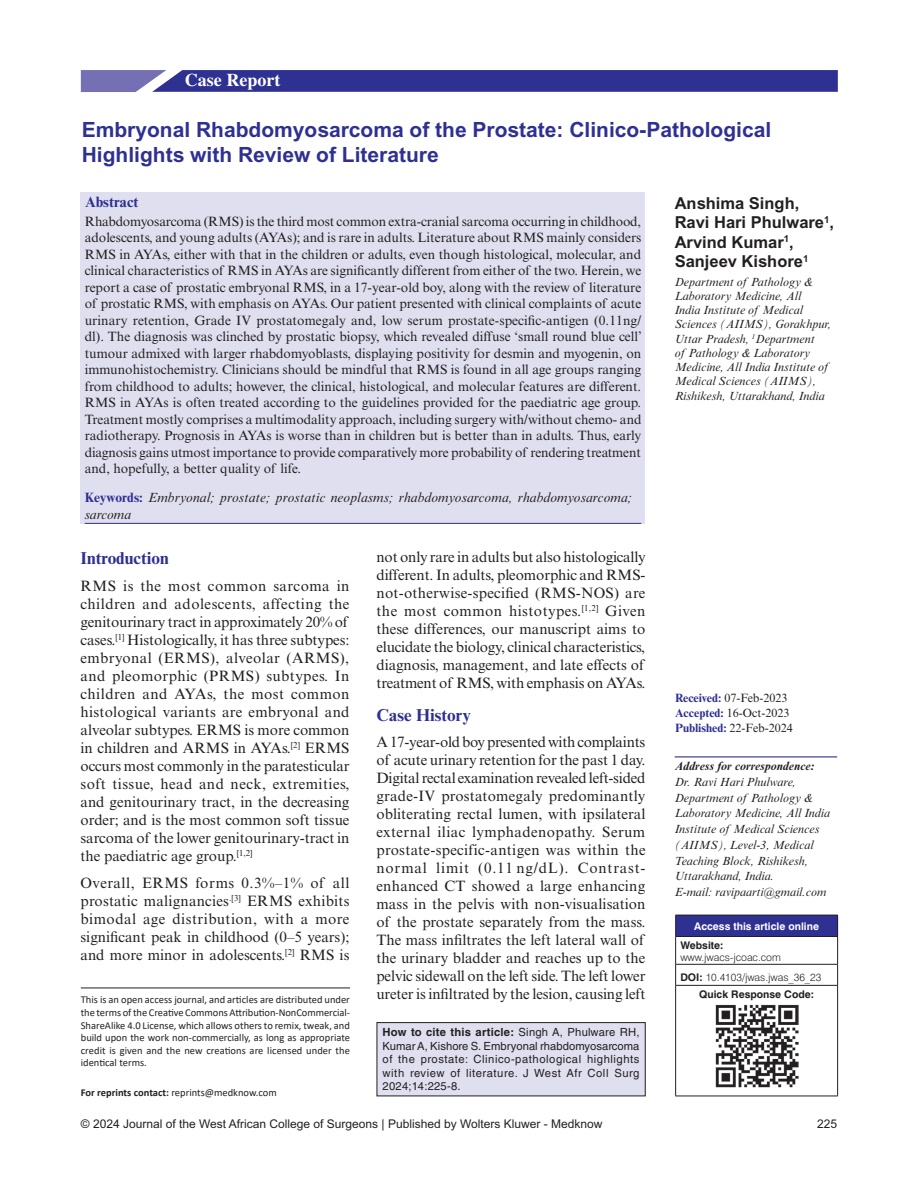
<style>
.page{position:relative;width:918px;height:1188px;background:#fff}
.page>*{position:absolute;margin:0;border:0;box-sizing:border-box;transform-origin:0 0}
.t1{font:700 21px/25px "Arial MT Std";color:#2e3092}
.t2{font:700 18px "Times LT Std";color:#fff}
.t3{font:700 17.25px "Times New Roman MT Std";color:#2e3092}
.t4{font:700 16.5px/19.5px "Arial MT Std";color:#231f20}
.t5{font:15px/18px "Times New Roman MT Std";letter-spacing:-.005em;color:#231f20;text-align:justify}
.t6{font:700 15px "Times New Roman MT Std";color:#2e3092}
.t7{font:13.5px/16.5px "Times New Roman MT Std";color:#231f20;text-align:justify}
.t8{font:italic 13.5px/16.5px "Times New Roman MT Std";letter-spacing:.005em;color:#231f20}
.t9{font:italic 12px/14.2px "Times New Roman MT Std";color:#231f20}
.t10{font:12px "Arial MT Std";color:#231f20}
.t11{font:12px/15px "Times New Roman MT Std";color:#231f20}
.t12{font:italic 700 12px "Times New Roman MT Std";color:#231f20}
.t13{font:11.25px/13.5px "Helvetica LT Std";letter-spacing:.05em;color:#231f20;text-align:justify}
.t14{font:10.5px/12.6px "Calibri";color:#231f20;text-align:justify}
.t15{font:300 10.5px/19.5px "Swiss 721 BT";color:#231f20}
.t16{font:700 10.5px "Swiss 721 BT";color:#231f20}
.t17{font:700 10.5px "Swiss 721 BT";color:#fff}
.s1{font-weight:700;font-style:normal;color:#2e3092}
.s2{font-weight:700}
.s3{font-weight:700;color:#2e3092}
</style>
<div class="page">
<svg style="left:81px;top:70px;width:757px;height:22px;background:#3b3c98"></svg>
<div style="left:81px;top:192px;width:564px;height:32px;background:#e0dfef"></div>
<div style="left:81px;top:203px;width:564px;height:289px;background:#e0dfef"></div>
<div style="left:81px;top:478px;width:564px;height:46px;background:#e0dfef"></div>
<hr style="left:85px;top:523px;width:556px;height:1px;background:#2e3092">
<div style="left:676px;top:915px;width:162px;height:22px;background:#2e3092"></div>
<hr style="left:675px;top:964px;width:163px;height:1px;background:#231f20">
<hr style="left:675px;top:985px;width:163px;height:1px;background:#231f20">
<hr style="left:675px;top:986px;width:1px;height:110px;background:#231f20">
<hr style="left:837px;top:986px;width:1px;height:110px;background:#231f20">
<hr style="left:675px;top:1096px;width:163px;height:1px;background:#231f20">
<hr style="left:675px;top:915px;width:163px;height:1px;background:#231f20">
<svg style="left:675px;top:915px;width:1px;height:70px"></svg>
<svg style="left:837px;top:915px;width:1px;height:70px"></svg>
<hr style="left:675px;top:936px;width:163px;height:1px;background:#231f20">
<img style="left:715px;top:1004px;width:83px;height:84px">
<hr style="left:675px;top:756px;width:162px;height:1px;background:#2e3092">
<div style="left:377px;top:1023px;width:268px;height:73px;background:#e0dfef"></div>
<div style="left:377px;top:1022px;width:268px;height:74px;border:1px solid #231f20"></div>
<hr style="left:81px;top:988px;width:269px;height:1px;background:#231f20">
<p class="t2" style="left:185px;top:70px;width:97px">Case Report</p>
<h1 class="t1" style="left:82px;top:117px;width:691px">Embryonal Rhabdomyosarcoma of the Prostate: Clinico-Pathological<br>Highlights with Review of Literature</h1>
<p class="t6" style="left:85px;top:193px;width:55px">Abstract</p>
<p class="t7" style="left:85px;top:213px;width:559px">Rhabdomyosarcoma (RMS) is the third most common extra-cranial sarcoma occurring in childhood, adolescents, and young adults (AYAs); and is rare in adults. Literature about RMS mainly considers RMS in AYAs, either with that in the children or adults, even though histological, molecular, and clinical characteristics of RMS in AYAs are significantly different from either of the two. Herein, we report a case of prostatic embryonal RMS, in a 17-year-old boy, along with the review of literature of prostatic RMS, with emphasis on AYAs. Our patient presented with clinical complaints of acute urinary retention, Grade IV prostatomegaly and, low serum prostate-specific-antigen (0.11ng/ dl). The diagnosis was clinched by prostatic biopsy, which revealed diffuse ‘small round blue cell’ tumour admixed with larger rhabdomyoblasts, displaying positivity for desmin and myogenin, on immunohistochemistry. Clinicians should be mindful that RMS is found in all age groups ranging from childhood to adults; however, the clinical, histological, and molecular features are different.<br>RMS in AYAs is often treated according to the guidelines provided for the paediatric age group.<br>Treatment mostly comprises a multimodality approach, including surgery with/without chemo- and radiotherapy. Prognosis in AYAs is worse than in children but is better than in adults. Thus, early diagnosis gains utmost importance to provide comparatively more probability of rendering treatment and, hopefully, a better quality of life.</p>
<p class="t8" style="left:85px;top:490px;width:549px"><span class="s1">Keywords:</span> Embryonal; prostate; prostatic neoplasms; rhabdomyosarcoma, rhabdomyosarcoma; sarcoma</p>
<p class="t3" style="left:81px;top:548px;width:90px">Introduction</p>
<p class="t5" style="left:81px;top:577px;width:271px">RMS is the most common sarcoma in children and adolescents, affecting the genitourinary tract in approximately 20% of cases.<sup>[1]</sup> Histologically, it has three subtypes: embryonal (ERMS), alveolar (ARMS), and pleomorphic (PRMS) subtypes. In children and AYAs, the most common histological variants are embryonal and alveolar subtypes. ERMS is more common in children and ARMS in AYAs.<sup>[2]</sup> ERMS occurs most commonly in the paratesticular soft tissue, head and neck, extremities, and genitourinary tract, in the decreasing order; and is the most common soft tissue sarcoma of the lower genitourinary-tract in the paediatric age group.<sup>[1,2]</sup></p>
<p class="t5" style="left:81px;top:874px;width:271px">Overall, ERMS forms 0.3%–1% of all prostatic malignancies<sup>.[3]</sup> ERMS exhibits bimodal age distribution, with a more significant peak in childhood (0–5 years); and more minor in adolescents.<sup>[2]</sup> RMS is</p>
<p class="t5" style="left:376px;top:548px;width:271px">not only rare in adults but also histologically different. In adults, pleomorphic and RMS&shy;not-otherwise-specified (RMS-NOS) are the most common histotypes.<sup>[1,2]</sup> Given these differences, our manuscript aims to elucidate the biology, clinical characteristics, diagnosis, management, and late effects of treatment of RMS, with emphasis on AYAs.</p>
<p class="t3" style="left:376px;top:704px;width:96px">Case History</p>
<p class="t5" style="left:376px;top:733px;width:271px">A 17-year-old boy presented with complaints of acute urinary retention for the past 1 day.<br>Digital rectal examination revealed left-sided grade-IV prostatomegaly predominantly obliterating rectal lumen, with ipsilateral external iliac lymphadenopathy. Serum prostate-specific-antigen was within the normal limit (0.11 ng/dL). Contrast&shy;enhanced CT showed a large enhancing mass in the pelvis with non-visualisation of the prostate separately from the mass.<br>The mass infiltrates the left lateral wall of the urinary bladder and reaches up to the pelvic sidewall on the left side. The left lower ureter is infiltrated by the lesion, causing left</p>
<p class="t14" style="left:81px;top:993px;width:271px">This is an open access journal, and articles are distributed under the terms of the Creative Commons Attribution-NonCommercial-ShareAlike 4.0 License, which allows others to remix, tweak, and build upon the work non-commercially, as long as appropriate credit is given and the new creations are licensed under the identical terms.</p>
<p class="t14" style="left:81px;top:1086px;width:198px"><span class="s2">For reprints contact:</span> reprints@medknow.com</p>
<p class="t13" style="left:383px;top:1026px;width:259px"><span class="s2">How to cite this article:</span> Singh A, Phulware RH, Kumar A, Kishore S. Embryonal rhabdomyosarcoma of the prostate: Clinico-pathological highlights with review of literature. J West Afr Coll Surg 2024;14:225-8.</p>
<p class="t10" style="left:81px;top:1117px;width:523px">© 2024 Journal of the West African College of Surgeons | Published by Wolters Kluwer ‑ Medknow</p>
<p class="t4" style="left:675px;top:193px;width:161px">Anshima Singh,<br>Ravi Hari Phulware<sup>1</sup>,<br>Arvind Kumar<sup>1</sup>,<br>Sanjeev Kishore<sup>1</sup></p>
<p class="t9" style="left:675px;top:274px;width:158px">Department of Pathology &amp;<br>Laboratory Medicine, All<br>India Institute of Medical<br>Sciences (AIIMS), Gorakhpur,<br>Uttar Pradesh, <sup>1</sup>Department<br>of Pathology &amp; Laboratory<br>Medicine, All India Institute of<br>Medical Sciences (AIIMS),<br>Rishikesh, Uttarakhand, India</p>
<p class="t11" style="left:675px;top:690px;width:119px"><span class="s3">Received:</span> 07-Feb-2023<br><span class="s3">Accepted:</span> 16-Oct-2023<br><span class="s3">Published:</span> 22-Feb-2024</p>
<p class="t12" style="left:675px;top:759px;width:141px">Address for correspondence:</p>
<p class="t9" style="left:675px;top:774px;width:157px;line-height:15.8px">Dr. Ravi Hari Phulware,<br>Department of Pathology &amp;<br>Laboratory Medicine, All India<br>Institute of Medical Sciences (AIIMS), Level-3, Medical<br>Teaching Block, Rishikesh,<br>Uttarakhand, India.<br>E-mail: ravipaarti@gmail.com</p>
<p class="t17" style="left:694px;top:920px;width:126px">Access this article online</p>
<p class="t16" style="left:680px;top:938px;width:45px">Website:</p>
<p class="t15" style="left:680px;top:948px;width:143px">www.jwacs-jcoac.com<br><span class="s2">DOI:</span> 10.4103/jwas.jwas_36_23</p>
<p class="t16" style="left:699px;top:988px;width:116px">Quick Response Code:</p>
<p class="t10" style="left:817px;top:1117px;width:22px">225</p>
</div>
